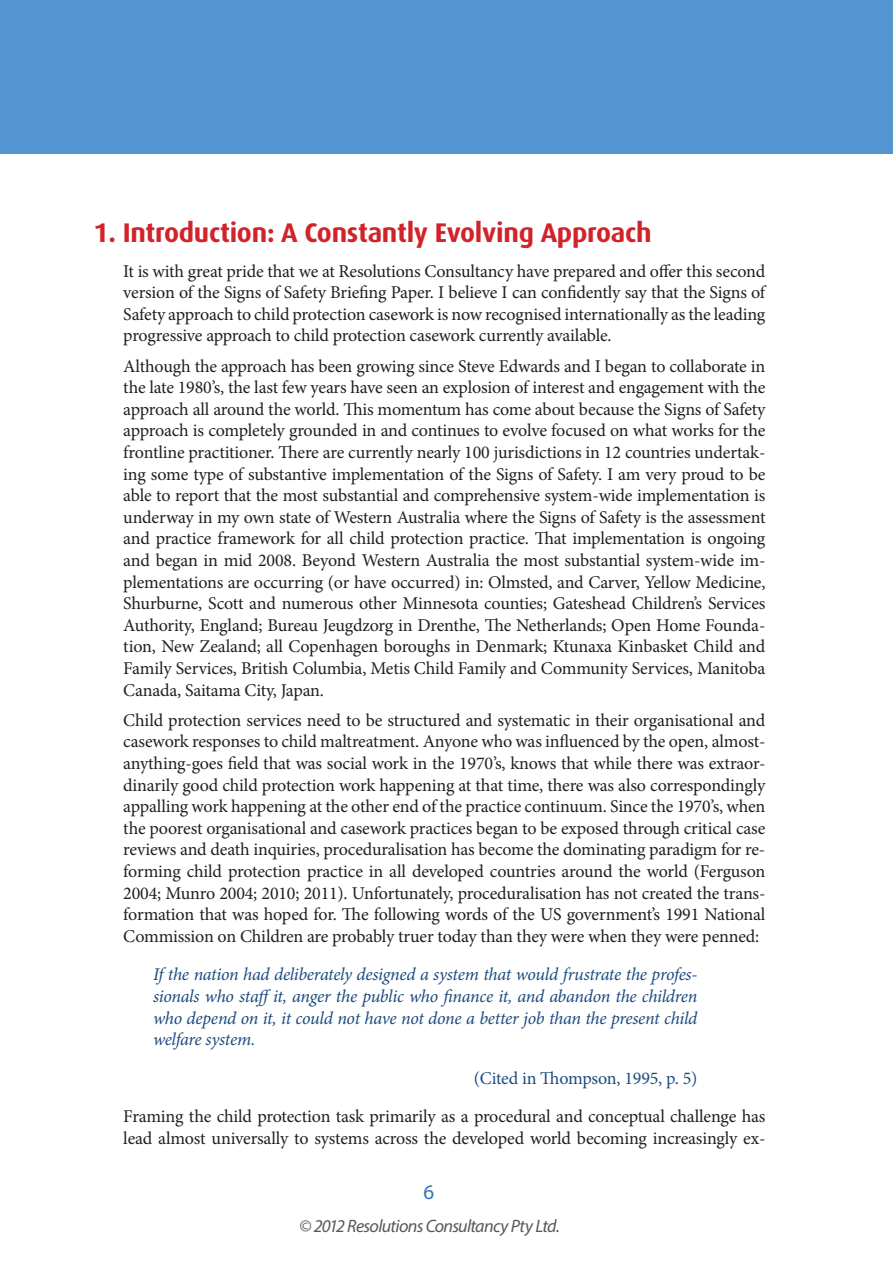
<style>
.page{position:relative;width:893px;height:1263px;background:#fff}
.page>*{position:absolute;margin:0;border:0;box-sizing:border-box;transform-origin:0 0}
.t1{font:700 27px "Dax";letter-spacing:-.01em;color:#d1232a}
.t2{font:21px "Myriad Pro";color:#3073ba}
.t3{font:18px/21.6px "Minion Pro";letter-spacing:-.01em;color:#231f20;text-align:justify}
.t4{font:italic 18px/21.6px "Minion Pro";letter-spacing:-.02em;color:#1d4b7f;text-align:justify}
.t5{font:italic 18px "Myriad Pro";letter-spacing:-.04em;color:#57585a}
.t6{font:18px "Minion Pro";letter-spacing:-.01em;color:#1d4b7f}
</style>
<div class="page">
<div style="left:0;top:0;width:893px;height:153px;background:#5395d0"></div>
<h1 class="t1" style="left:94px;top:218px;width:560px">1. Introduction: A Constantly Evolving Approach</h1>
<p class="t3" style="left:123px;top:260px;width:644px">It is with great pride that we at Resolutions Consultancy have prepared and offer this second version of the Signs of Safety Briefing Paper. I believe I can confidently say that the Signs of Safety approach to child protection casework is now recognised internationally as the leading progressive approach to child protection casework currently available.</p>
<p class="t3" style="left:123px;top:355px;width:644px">Although the approach has been growing since Steve Edwards and I began to collaborate in the late 1980’s, the last few years have seen an explosion of interest and engagement with the approach all around the world. This momentum has come about because the Signs of Safety approach is completely grounded in and continues to evolve focused on what works for the frontline practitioner. There are currently nearly 100 jurisdictions in 12 countries undertak&shy;ing some type of substantive implementation of the Signs of Safety. I am very proud to be able to report that the most substantial and comprehensive system-wide implementation is underway in my own state of Western Australia where the Signs of Safety is the assessment and practice framework for all child protection practice. That implementation is ongoing and began in mid 2008. Beyond Western Australia the most substantial system-wide im&shy;plementations are occurring (or have occurred) in: Olmsted, and Carver, Yellow Medicine, Shurburne, Scott and numerous other Minnesota counties; Gateshead Children’s Services Authority, England; Bureau Jeugdzorg in Drenthe, The Netherlands; Open Home Founda&shy;tion, New Zealand; all Copenhagen boroughs in Denmark; Ktunaxa Kinbasket Child and Family Services, British Columbia, Metis Child Family and Community Services, Manitoba Canada, Saitama City, Japan.</p>
<p class="t3" style="left:123px;top:709px;width:644px">Child protection services need to be structured and systematic in their organisational and casework responses to child maltreatment. Anyone who was influenced by the open, almost&shy;anything-goes field that was social work in the 1970’s, knows that while there was extraor&shy;dinarily good child protection work happening at that time, there was also correspondingly appalling work happening at the other end of the practice continuum. Since the 1970’s, when the poorest organisational and casework practices began to be exposed through critical case reviews and death inquiries, proceduralisation has become the dominating paradigm for re&shy;forming child protection practice in all developed countries around the world (Ferguson 2004; Munro 2004; 2010; 2011). Unfortunately, proceduralisation has not created the trans&shy;formation that was hoped for. The following words of the US government’s 1991 National Commission on Children are probably truer today than they were when they were penned:</p>
<p class="t4" style="left:153px;top:964px;width:546px">If the nation had deliberately designed a system that would frustrate the profes&shy;sionals who staffit, anger the public who finance it, and abandon the children who depend on it, it could not have not done a better job than the present child welfare system.</p>
<p class="t6" style="left:474px;top:1066px;width:225px">(Cited in Thompson, 1995, p. 5)</p>
<p class="t3" style="left:123px;top:1106px;width:644px">Framing the child protection task primarily as a procedural and conceptual challenge has lead almost universally to systems across the developed world becoming increasingly ex-</p>
<p class="t2" style="left:423px;top:1178px;width:12px">6</p>
<p class="t5" style="left:299px;top:1215px;width:262px">© 2012 Resolutions Consultancy Pty Ltd.</p>
</div>
